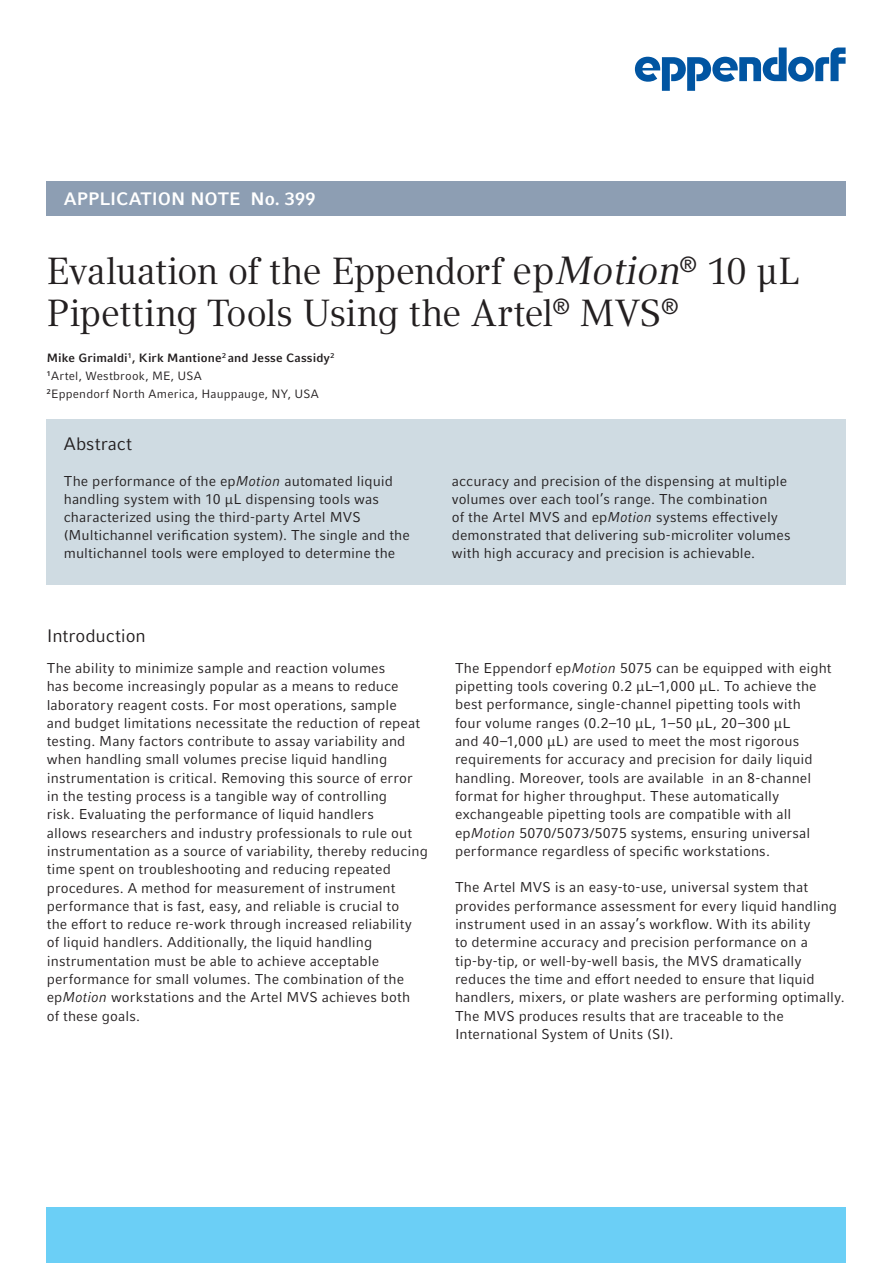
<style>
.page{position:relative;width:893px;height:1263px;background:#fff}
.page>*{position:absolute;margin:0;border:0;box-sizing:border-box;transform-origin:0 0}
.t1{font:37.5px/42px "Compatil Textfor Eppendorf";letter-spacing:-.02em;color:#231f20}
.t2{font:700 18px "Compatil Factfor Eppendorf";letter-spacing:-.005em;color:#fff}
.t3{font:18px "Compatil Factfor Eppendorf";color:#231f20}
.t4{font:14.25px/18.3px "Compatil Factfor Eppendorf";letter-spacing:.005em;color:#231f20}
.t5{font:12px/18px "Compatil Factfor Eppendorf";letter-spacing:.015em;color:#231f20}
.s1{font-size:39px}
.s2{font-style:italic;font-size:39px}
.s3{font-weight:700}
.s4{font-style:italic}
</style>
<div class="page">
<div style="left:47px;top:420px;width:799px;height:165px;background:#cfdbe2"></div>
<div style="left:47px;top:1208px;width:799px;height:55px;background:#6bcff6"></div>
<div style="left:47px;top:182px;width:799px;height:34px;background:#8d9eb3"></div>
<svg style="left:635px;top:48px;width:211px;height:43px"></svg>
<p class="t2" style="left:64px;top:188px;width:253px">APPLICATION NOTE No. 399</p>
<h1 class="t1" style="left:47px;top:251px;width:755px">Evaluation of the Eppendorf <span class="s1">ep</span><span class="s2">Motion</span><sup>®</sup> 10 µL<br>Pipetting Tools Using the Artel<sup>®</sup> MVS<sup>®</sup></h1>
<p class="t5" style="left:47px;top:349px;width:289px"><span class="s3">Mike Grimaldi</span><sup>1</sup><span class="s3">, Kirk Mantione</span><sup>2</sup> <span class="s3">and Jesse Cassidy</span><sup>2<br>1</sup>Artel, Westbrook, ME, USA<br><sup>2</sup>Eppendorf North America, Hauppauge, NY, USA</p>
<p class="t3" style="left:64px;top:433px;width:70px">Abstract</p>
<p class="t4" style="left:64px;top:472px;width:348px">The performance of the ep<span class="s4">Motion</span> automated liquid handling system with 10 µL dispensing tools was characterized using the third-party Artel MVS (Multichannel verification system). The single and the multichannel tools were employed to determine the</p>
<p class="t4" style="left:452px;top:472px;width:340px">accuracy and precision of the dispensing at multiple volumes over each tool’s range. The combination<br>of the Artel MVS and ep<span class="s4">Motion</span> systems effectively demonstrated that delivering sub-microliter volumes with high accuracy and precision is achievable.</p>
<p class="t3" style="left:47px;top:625px;width:101px">Introduction</p>
<p class="t4" style="left:47px;top:659px;width:383px">The ability to minimize sample and reaction volumes<br>has become increasingly popular as a means to reduce laboratory reagent costs. For most operations, sample<br>and budget limitations necessitate the reduction of repeat testing. Many factors contribute to assay variability and when handling small volumes precise liquid handling instrumentation is critical. Removing this source of error in the testing process is a tangible way of controlling<br>risk. Evaluating the performance of liquid handlers<br>allows researchers and industry professionals to rule out instrumentation as a source of variability, thereby reducing time spent on troubleshooting and reducing repeated procedures. A method for measurement of instrument performance that is fast, easy, and reliable is crucial to<br>the effort to reduce re-work through increased reliability of liquid handlers. Additionally, the liquid handling instrumentation must be able to achieve acceptable performance for small volumes. The combination of the ep<span class="s4">Motion</span> workstations and the Artel MVS achieves both<br>of these goals.</p>
<p class="t4" style="left:455px;top:659px;width:378px">The Eppendorf ep<span class="s4">Motion</span> 5075 can be equipped with eight pipetting tools covering 0.2 µL–1,000 µL. To achieve the best performance, single-channel pipetting tools with<br>four volume ranges (0.2–10 µL, 1–50 μL, 20–300 μL<br>and 40–1,000 μL) are used to meet the most rigorous requirements for accuracy and precision for daily liquid handling. Moreover, tools are available in an 8-channel format for higher throughput. These automatically exchangeable pipetting tools are compatible with all ep<span class="s4">Motion</span> 5070/5073/5075 systems, ensuring universal performance regardless of specific workstations.</p>
<p class="t4" style="left:455px;top:878px;width:391px">The Artel MVS is an easy-to-use, universal system that provides performance assessment for every liquid handling instrument used in an assay’s workflow. With its ability<br>to determine accuracy and precision performance on a tip-by-tip, or well-by-well basis, the MVS dramatically reduces the time and effort needed to ensure that liquid handlers, mixers, or plate washers are performing optimally.<br>The MVS produces results that are traceable to the International System of Units (SI).</p>
</div>
